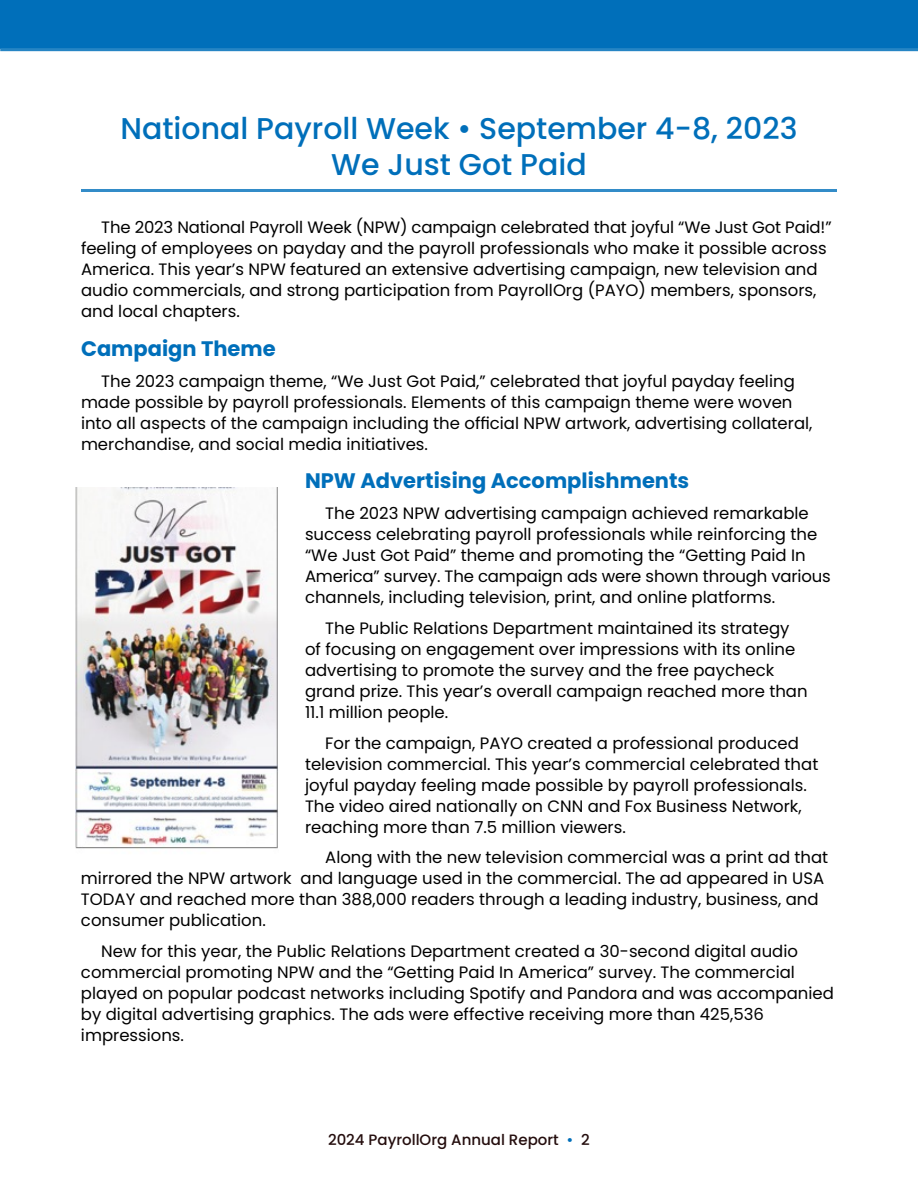
<style>
.page{position:relative;width:918px;height:1188px;background:#fff}
.page>*{position:absolute;margin:0;border:0;box-sizing:border-box;transform-origin:0 0}
.t1{font:500 30px/36px "Poppins";color:#006fba;text-align:center}
.t2{font:700 21px "Poppins";color:#006fba}
.t3{font:16.5px/21px "Poppins";color:#000}
.t4{font:500 15px "Poppins";color:#240d0d}
.s1{color:#006fba}
</style>
<div class="page">
<div style="left:0;top:0;width:918px;height:49px;background:#006fba"></div>
<hr style="left:0;top:48px;width:918px;height:3px;background:#2685c4">
<hr style="left:81px;top:189px;width:756px;height:3px;background:#338cc8">
<img style="left:75px;top:488px;width:203px;height:361px">
<h1 class="t1" style="left:120px;top:111px;width:679px">National Payroll Week • September 4-8, 2023<br>We Just Got Paid</h1>
<p class="t3" style="left:81px;top:217px;width:752px;text-indent:20px">The 2023 National Payroll Week (NPW) campaign celebrated that joyful “We Just Got Paid!” feeling of employees on payday and the payroll professionals who make it possible across America. This year’s NPW featured an extensive advertising campaign, new television and audio commercials, and strong participation from PayrollOrg (PAYO) members, sponsors, and local chapters.</p>
<p class="t2" style="left:81px;top:336px;width:196px">Campaign Theme</p>
<p class="t3" style="left:81px;top:370px;width:733px;text-indent:20px">The 2023 campaign theme, “We Just Got Paid,” celebrated that joyful payday feeling made possible by payroll professionals. Elements of this campaign theme were woven into all aspects of the campaign including the official NPW artwork, advertising collateral, merchandise, and social media initiatives.</p>
<p class="t2" style="left:305px;top:469px;width:386px">NPW Advertising Accomplishments</p>
<p class="t3" style="left:305px;top:503px;width:527px;text-indent:20px">The 2023 NPW advertising campaign achieved remarkable success celebrating payroll professionals while reinforcing the “We Just Got Paid” theme and promoting the “Getting Paid In America” survey. The campaign ads were shown through various channels, including television, print, and online platforms.</p>
<p class="t3" style="left:305px;top:618px;width:504px;text-indent:20px">The Public Relations Department maintained its strategy of focusing on engagement over impressions with its online advertising to promote the survey and the free paycheck grand prize. This year’s overall campaign reached more than 11.1 million people.</p>
<p class="t3" style="left:305px;top:732px;width:515px;text-indent:20px">For the campaign, PAYO created a professional produced television commercial. This year’s commercial celebrated that joyful payday feeling made possible by payroll professionals.<br>The video aired nationally on CNN and Fox Business Network, reaching more than 7.5 million viewers.</p>
<p class="t3" style="left:81px;top:847px;width:749px;text-indent:244px">Along with the new television commercial was a print ad that mirrored the NPW artwork and language used in the commercial. The ad appeared in USA TODAY and reached more than 388,000 readers through a leading industry, business, and consumer publication.</p>
<p class="t3" style="left:81px;top:941px;width:754px;text-indent:20px">New for this year, the Public Relations Department created a 30-second digital audio commercial promoting NPW and the “Getting Paid In America” survey. The commercial played on popular podcast networks including Spotify and Pandora and was accompanied by digital advertising graphics. The ads were effective receiving more than 425,536 impressions.</p>
<p class="t4" style="left:328px;top:1131px;width:263px">2024 PayrollOrg Annual Report <span class="s1">•</span> 2</p>
</div>
